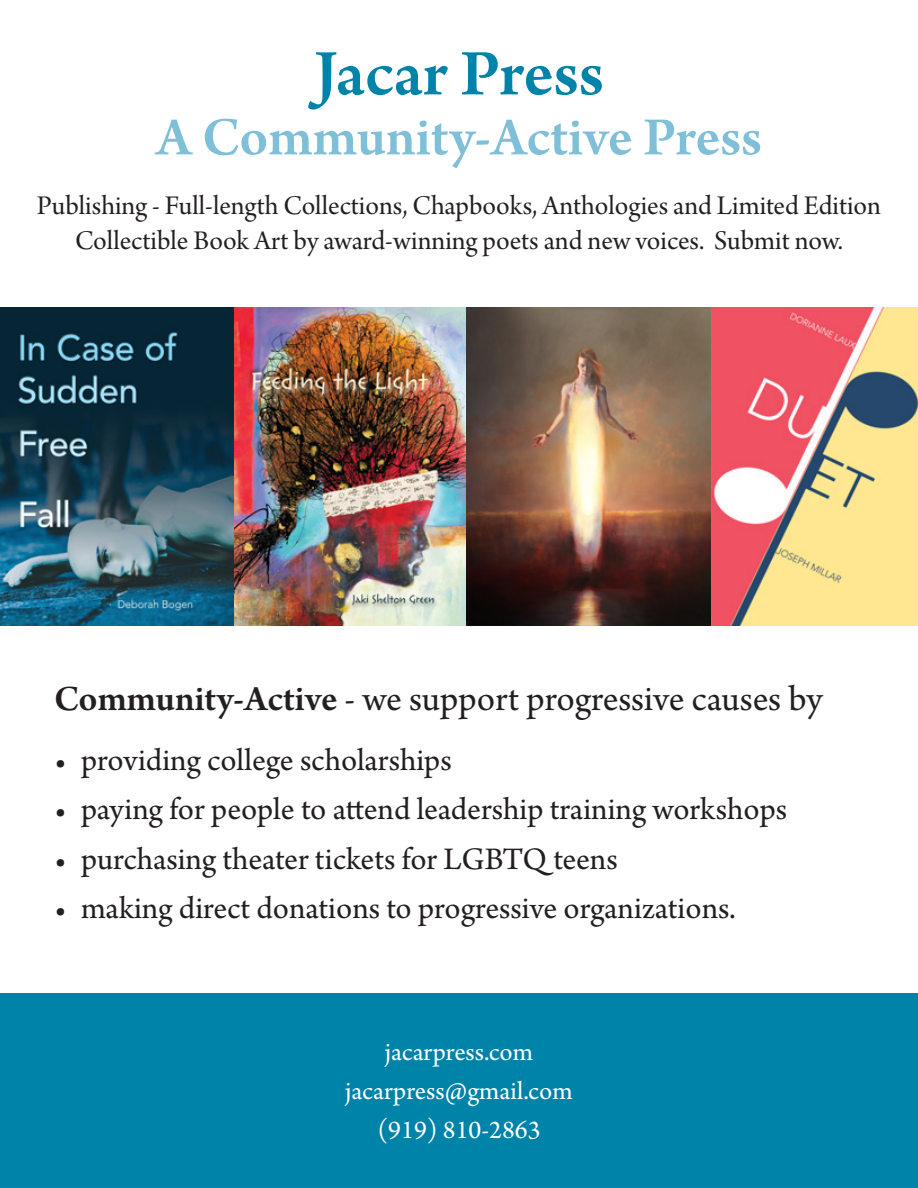
<style>
.page{position:relative;width:918px;height:1188px;background:#fff}
.page>*{position:absolute;margin:0;border:0;box-sizing:border-box;transform-origin:0 0}
.t1{font:600 69px "Arno Pro";letter-spacing:-.005em;color:#0083a9}
.t2{font:600 57px "Arno Pro";color:#7fc0d8}
.t3{font:37.5px "Arno Pro";letter-spacing:-.005em;color:#231f20}
.t4{font:33px "Arno Pro";color:#231f20}
.t5{font:28.5px/34.2px "Arno Pro Subhead";color:#231f20;text-align:center}
.t6{font:27px "Arno Pro";color:#fff}
.s1{font-weight:600}
</style>
<div class="page">
<img style="left:0;top:307px;width:918px;height:319px">
<div style="left:0;top:994px;width:918px;height:194px;background:#0083a9"></div>
<p class="t1" style="left:314px;top:34px;width:292px">Jacar Press</p>
<p class="t2" style="left:156px;top:104px;width:608px">A Community-Active Press</p>
<p class="t5" style="left:37px;top:190px;width:846px">Publishing - Full-length Collections, Chapbooks, Anthologies and Limited Edition<br>Collectible Book Art by award-winning poets and new voices. Submit now.</p>
<p class="t3" style="left:54px;top:677px;width:770px"><span class="s1">Community-Active</span> - we support progressive causes by</p>
<p class="t4" style="left:54px;top:741px;width:399px">• providing college scholarships</p>
<p class="t4" style="left:54px;top:791px;width:735px">• paying for people to attend leadership training workshops</p>
<p class="t4" style="left:54px;top:840px;width:565px">• purchasing theater tickets for LGBTQ teens</p>
<p class="t4" style="left:54px;top:890px;width:684px">• making direct donations to progressive organizations.</p>
<p class="t6" style="left:385px;top:1036px;width:150px">jacarpress.com</p>
<p class="t6" style="left:345px;top:1075px;width:229px">jacarpress@gmail.com</p>
<p class="t6" style="left:377px;top:1114px;width:165px">(919) 810-2863</p>
</div>
